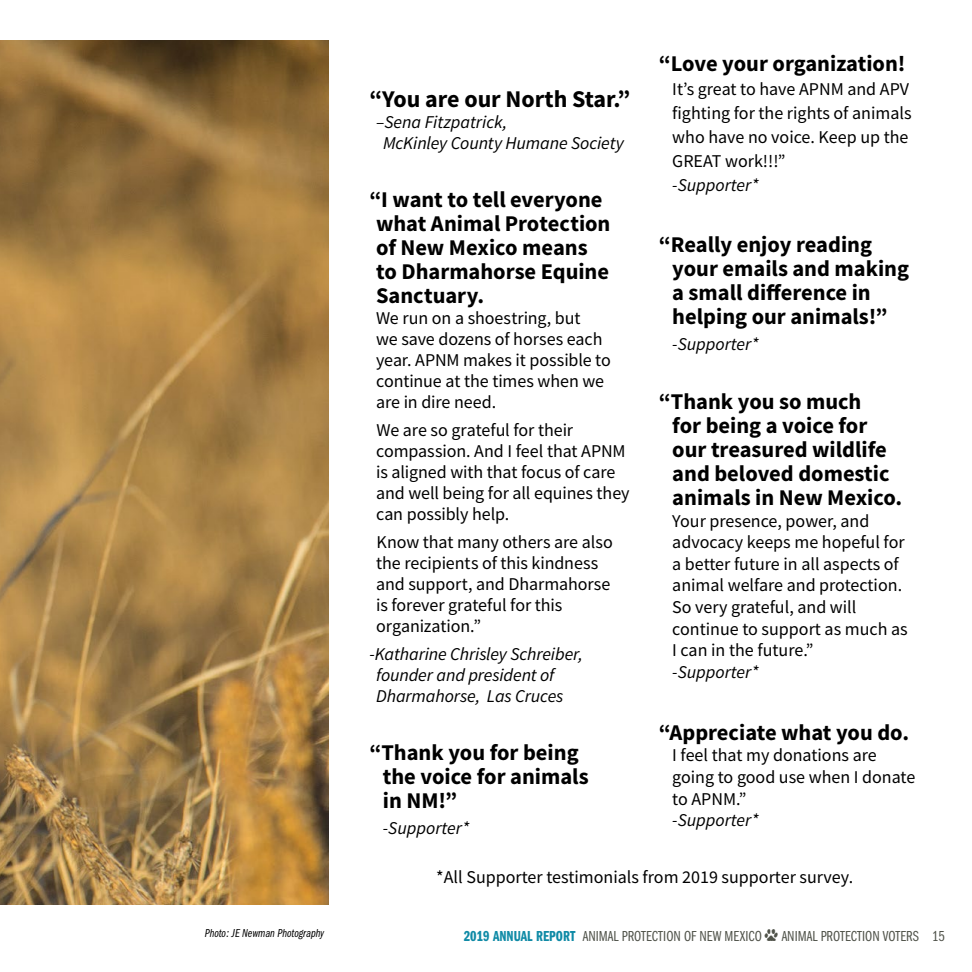
<style>
.page{position:relative;width:972px;height:972px;background:#fff}
.page>*{position:absolute;margin:0;border:0;box-sizing:border-box;transform-origin:0 0}
.t1{font:700 24px "Source Sans Pro";color:#000}
.t2{font:700 22.5px/24px "Source Sans Pro";color:#000}
.t3{font:18px/21px "Source Sans Pro";color:#000}
.t4{font:italic 18px/21px "Source Sans Pro";letter-spacing:-.005em;color:#000}
.t5{font:15px "Franklin Gothic URW Com Boo";color:#50534a}
.t6{font:12px "Franklin Gothic URW Com Boo Ita";letter-spacing:-.005em;color:#000}
.s1{font-family:"Franklin Gothic URW Com Dem";color:#0f8aa6}
.s2{font-family:"Animal Tracks"}
</style>
<div class="page">
<img style="left:0;top:40px;width:328px;height:864px">
<p class="t6" style="left:205px;top:927px;width:121px">Photo: JE Newman Photography</p>
<h1 class="t1" style="left:369px;top:83px;width:262px">“You are our North Star.”</h1>
<p class="t4" style="left:383px;top:111px;width:242px;text-indent:-7px">–Sena Fitzpatrick,<br>McKinley County Humane Society</p>
<p class="t2" style="left:376px;top:188px;width:236px;text-indent:-7px">“I want to tell everyone what Animal Protection of New Mexico means to Dharmahorse Equine<br>Sanctuary.</p>
<p class="t3" style="left:376px;top:308px;width:236px">We run on a shoestring, but<br>we save dozens of horses each year. APNM makes it possible to continue at the times when we are in dire need.</p>
<p class="t3" style="left:376px;top:420px;width:255px">We are so grateful for their compassion. And I feel that APNM is aligned with that focus of care and well being for all equines they can possibly help.</p>
<p class="t3" style="left:376px;top:531px;width:238px">Know that many others are also the recipients of this kindness and support, and Dharmahorse is forever grateful for this organization.”</p>
<p class="t4" style="left:376px;top:643px;width:208px;text-indent:-7px">-Katharine Chrisley Schreiber, founder and president of<br>Dharmahorse, Las Cruces</p>
<p class="t2" style="left:383px;top:740px;width:207px;text-indent:-14px">“Thank you for being the voice for animals in NM!”</p>
<p class="t4" style="left:383px;top:817px;width:88px">-Supporter*</p>
<p class="t2" style="left:659px;top:51px;width:248px">“Love your organization!</p>
<p class="t3" style="left:672px;top:77px;width:241px;line-height:24px">It’s great to have APNM and APV fighting for the rights of animals who have no voice. Keep up the<br>GREAT work!!!”</p>
<p class="t4" style="left:672px;top:174px;width:88px">-Supporter*</p>
<p class="t2" style="left:672px;top:233px;width:238px;text-indent:-14px">“Really enjoy reading your emails and making a small difference in helping our animals!”</p>
<p class="t4" style="left:672px;top:333px;width:88px">-Supporter*</p>
<p class="t2" style="left:672px;top:389px;width:232px;text-indent:-14px">“Thank you so much<br>for being a voice for our treasured wildlife and beloved domestic animals in New Mexico.</p>
<p class="t3" style="left:672px;top:510px;width:237px;line-height:21.6px">Your presence, power, and advocacy keeps me hopeful for a better future in all aspects of animal welfare and protection.<br>So very grateful, and will continue to support as much as<br>I can in the future.”</p>
<p class="t4" style="left:672px;top:661px;width:88px">-Supporter*</p>
<p class="t2" style="left:659px;top:720px;width:252px">“Appreciate what you do.</p>
<p class="t3" style="left:672px;top:745px;width:245px;line-height:21.6px">I feel that my donations are going to good use when I donate to APNM.”</p>
<p class="t4" style="left:672px;top:810px;width:88px">-Supporter*</p>
<p class="t3" style="left:436px;top:867px;width:418px">*All Supporter testimonials from 2019 supporter survey.</p>
<p class="t5" style="left:464px;top:926px;width:483px"><span class="s1">2019 ANNUAL REPORT</span> ANIMAL PROTECTION OF NEW MEXICO <span class="s2">D</span> ANIMAL PROTECTION VOTERS 15</p>
</div>
